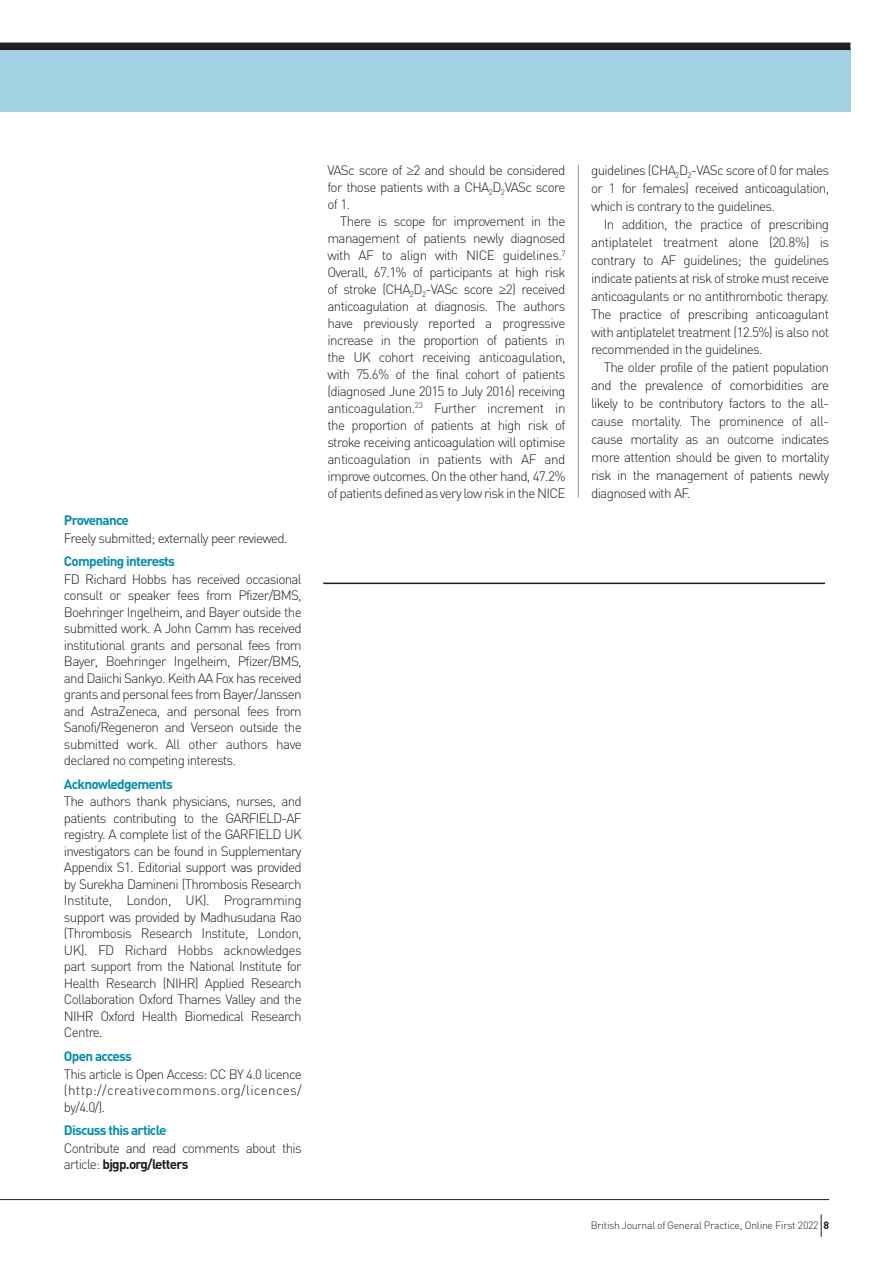
<style>
.page{position:relative;width:893px;height:1263px;background:#fff}
.page>*{position:absolute;margin:0;border:0;box-sizing:border-box;transform-origin:0 0}
.t1{font:300 13.5px/16.5px "DIN";letter-spacing:-.05em;color:#231f20;text-align:justify}
.t2{font:700 13.5px "DIN";letter-spacing:-.055em;color:#008fb3}
.t3{font:300 10.5px "DIN";letter-spacing:-.025em;color:#231f20}
.s1{font-weight:700}
.s2{font-family:"Helvetica"}
</style>
<div class="page">
<div style="left:0;top:48px;width:850px;height:64px;background:#a2d2e3"></div>
<div style="left:0;top:43px;width:850px;height:7px;background:#231f20"></div>
<hr style="left:0;top:1199px;width:829px;height:1px;background:#231f20">
<svg style="left:821px;top:1214px;width:1px;height:23px"></svg>
<hr style="left:578px;top:165px;width:1px;height:332px;background:#939598">
<hr style="left:323px;top:583px;width:502px;height:1px;background:#231f20">
<p class="t2" style="left:64px;top:511px;width:66px">Provenance</p>
<p class="t1" style="left:64px;top:529px;width:225px">Freely submitted; externally peer reviewed.</p>
<p class="t2" style="left:64px;top:552px;width:113px">Competing interests</p>
<p class="t1" style="left:64px;top:570px;width:239px">FD Richard Hobbs has received occasional consult or speaker fees from Pfizer/BMS, Boehringer Ingelheim, and Bayer outside the submitted work. A John Camm has received institutional grants and personal fees from Bayer, Boehringer Ingelheim, Pfizer/BMS, and Daiichi Sankyo. Keith AA Fox has received grants and personal fees from Bayer/Janssen and AstraZeneca, and personal fees from Sanofi/Regeneron and Verseon outside the submitted work. All other authors have declared no competing interests.</p>
<p class="t2" style="left:64px;top:775px;width:111px">Acknowledgements</p>
<p class="t1" style="left:64px;top:793px;width:239px">The authors thank physicians, nurses, and patients contributing to the GARFIELD-AF registry. A complete list of the GARFIELD UK investigators can be found in Supplementary Appendix S1. Editorial support was provided by Surekha Damineni (Thrombosis Research Institute, London, UK). Programming support was provided by Madhusudana Rao (Thrombosis Research Institute, London, UK). FD Richard Hobbs acknowledges part support from the National Institute for Health Research (NIHR) Applied Research Collaboration Oxford Thames Valley and the NIHR Oxford Health Biomedical Research Centre.</p>
<p class="t2" style="left:64px;top:1047px;width:69px">Open access</p>
<p class="t1" style="left:64px;top:1065px;width:239px">This article is Open Access: CC BY 4.0 licence (http://creativecommons.org/licences/ by/4.0/).</p>
<p class="t2" style="left:64px;top:1121px;width:104px">Discuss this article</p>
<p class="t1" style="left:64px;top:1140px;width:239px">Contribute and read comments about this article: <span class="s1">bjgp.org/letters</span></p>
<p class="t1" style="left:327px;top:162px;width:240px;line-height:17px">VASc score of <span class="s2">≥</span>2 and should be considered for those patients with a CHA<sub>2</sub>D<sub>2</sub>VASc score of 1.</p>
<p class="t1" style="left:327px;top:213px;width:240px;line-height:17px;text-indent:13px">There is scope for improvement in the management of patients newly diagnosed with AF to align with NICE guidelines.<sup>7<br></sup>Overall, 67.1% of participants at high risk of stroke (CHA<sub>2</sub>D<sub>2</sub>-VASc score <span class="s2">≥</span>2) received anticoagulation at diagnosis. The authors have previously reported a progressive increase in the proportion of patients in the UK cohort receiving anticoagulation, with 75.6% of the final cohort of patients (diagnosed June 2015 to July 2016) receiving anticoagulation.<sup>23</sup> Further increment in the proportion of patients at high risk of stroke receiving anticoagulation will optimise anticoagulation in patients with AF and improve outcomes. On the other hand, 47.2% of patients defined as very low risk in the NICE</p>
<p class="t1" style="left:591px;top:162px;width:240px;line-height:17.9px">guidelines (CHA<sub>2</sub>D<sub>2</sub>-VASc score of 0 for males or 1 for females) received anticoagulation, which is contrary to the guidelines.</p>
<p class="t1" style="left:591px;top:215px;width:240px;line-height:17.9px;text-indent:13px">In addition, the practice of prescribing antiplatelet treatment alone (20.8%) is contrary to AF guidelines; the guidelines indicate patients at risk of stroke must receive anticoagulants or no antithrombotic therapy.<br>The practice of prescribing anticoagulant with antiplatelet treatment (12.5%) is also not recommended in the guidelines.</p>
<p class="t1" style="left:591px;top:358px;width:240px;line-height:17.9px;text-indent:13px">The older profile of the patient population and the prevalence of comorbidities are likely to be contributory factors to the all&shy;cause mortality. The prominence of all&shy;cause mortality as an outcome indicates more attention should be given to mortality risk in the management of patients newly diagnosed with AF.</p>
<p class="t3" style="left:591px;top:1219px;width:240px">British Journal of General Practice, Online First 2022 <span class="s1">8</span></p>
</div>
